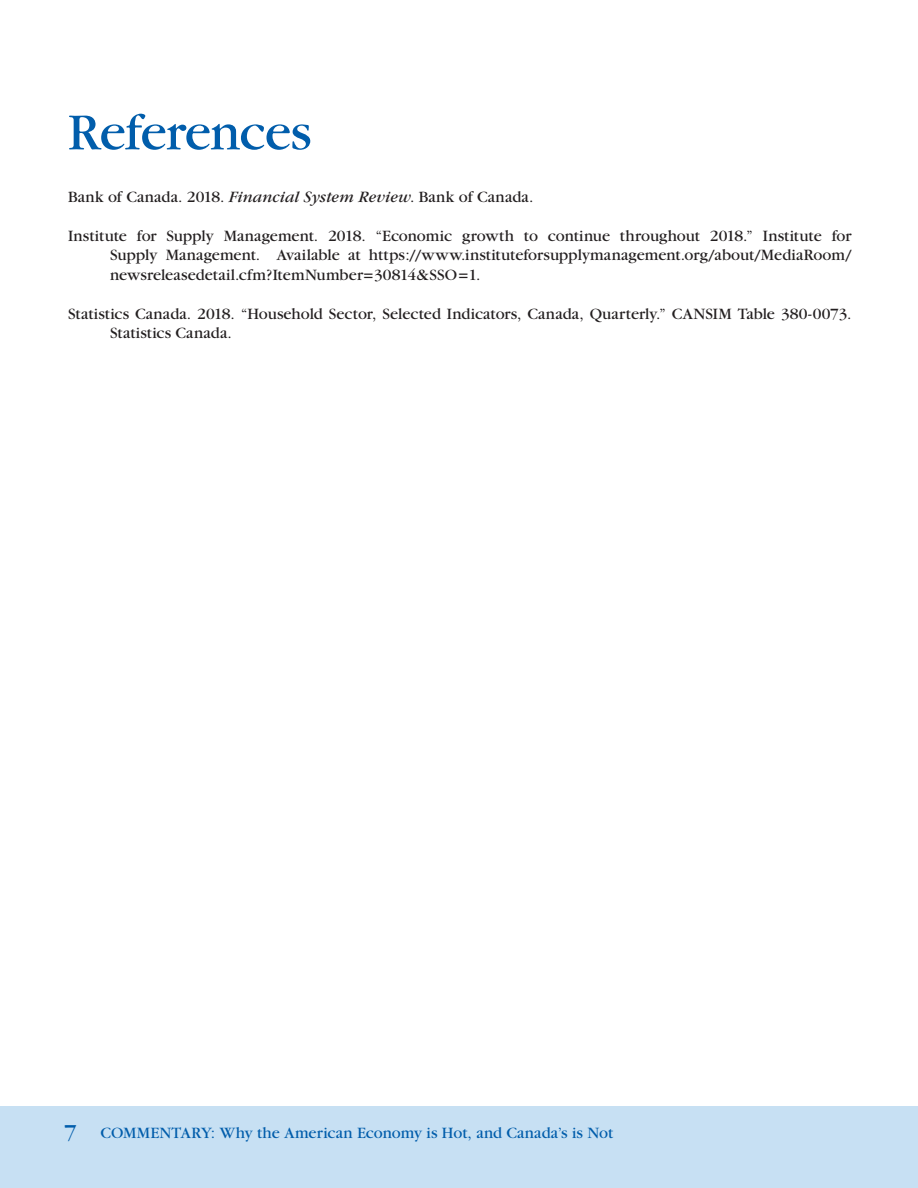
<style>
.page{position:relative;width:918px;height:1188px;background:#fff}
.page>*{position:absolute;margin:0;border:0;box-sizing:border-box;transform-origin:0 0}
.t1{font:54px "Garamond";letter-spacing:-.02em;color:#015dab}
.t2{font:16.5px/19.5px "Garamond";letter-spacing:.005em;color:#231f20;text-align:justify}
.t3{font:16.5px "Garamond";letter-spacing:.005em;color:#015dab}
.s1{font-style:italic}
.s2{font-size:24px}
</style>
<div class="page">
<div style="left:0;top:1106px;width:918px;height:82px;background:#c7e0f3"></div>
<h1 class="t1" style="left:68px;top:104px;width:245px">References</h1>
<p class="t2" style="left:68px;top:187px;width:467px">Bank of Canada. 2018. <span class="s1">Financial System Review</span>. Bank of Canada.</p>
<p class="t2" style="left:110px;top:226px;width:743px;text-indent:-42px">Institute for Supply Management. 2018. “Economic growth to continue throughout 2018.” Institute for Supply Management. Available at https://www.instituteforsupplymanagement.org/about/MediaRoom/ newsreleasedetail.cfm?ItemNumber=30814&amp;SSO=1.</p>
<p class="t2" style="left:110px;top:304px;width:743px;text-indent:-42px">Statistics Canada. 2018. “Household Sector, Selected Indicators, Canada, Quarterly.” CANSIM Table 380-0073.<br>Statistics Canada.</p>
<p class="t3" style="left:64px;top:1125px;width:551px"><span class="s2">7</span> COMMENTARY: Why the American Economy is Hot, and Canada’s is Not</p>
</div>
